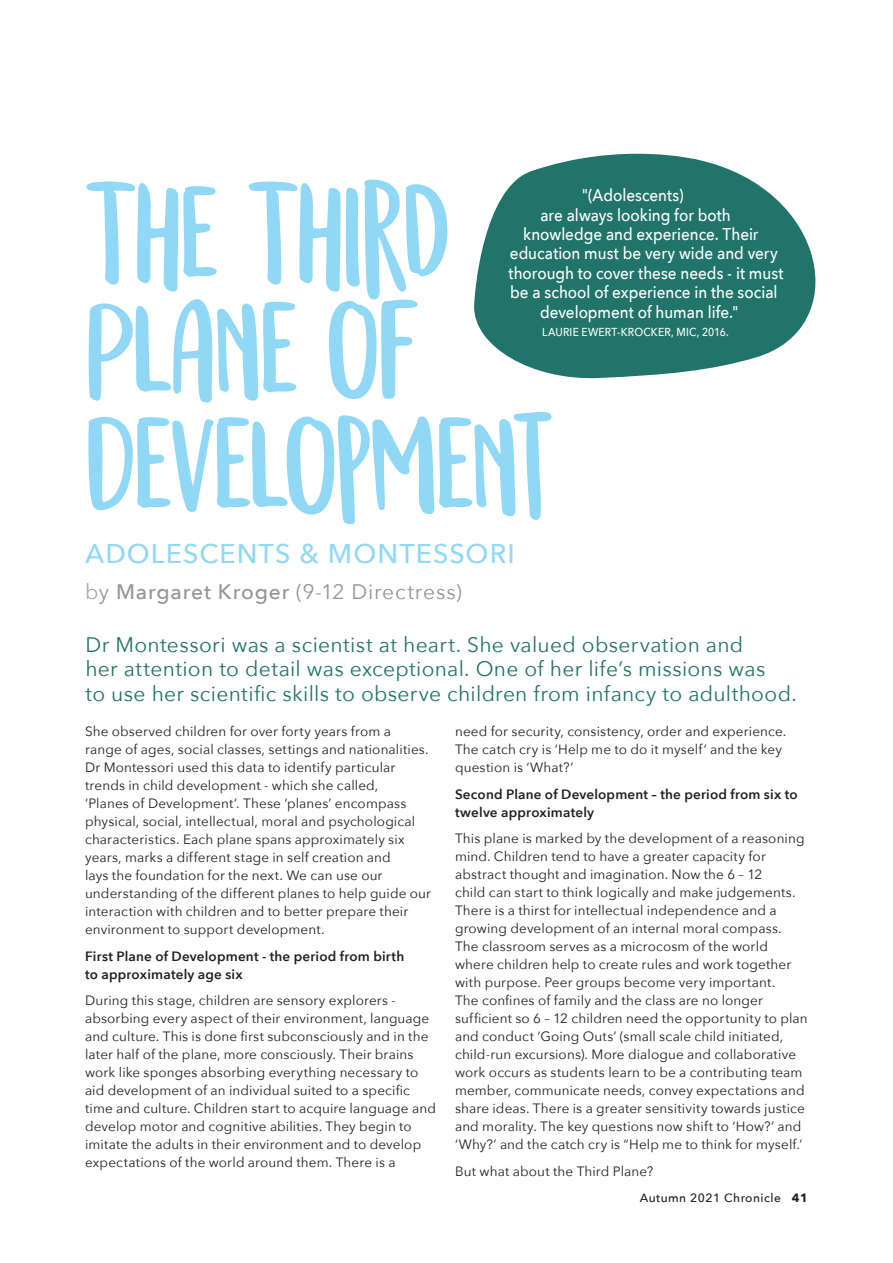
<style>
.page{position:relative;width:893px;height:1263px;background:#fff}
.page>*{position:absolute;margin:0;border:0;box-sizing:border-box;transform-origin:0 0}
.t1{font:114px/115.5px "Semringah";letter-spacing:-.015em;color:#91d8f7;scale:.9 1}
.t2{font:500 27px "Avenir Next";letter-spacing:.04em;color:#91d8f7}
.t3{font:21px/24px "Avenir Next";letter-spacing:.015em;color:#217469}
.t4{font:21px "Avenir Next";letter-spacing:.035em;color:#939598}
.t5{font:500 16.95px "Avenir Next";color:#fff;scale:.9 1}
.t6{font:13.5px/18px "Avenir Next";letter-spacing:.01em;color:#231f20}
.t7{font:600 13.5px/18px "Avenir Next";letter-spacing:.015em;color:#231f20}
.t8{font:500 12px "Avenir Next";letter-spacing:.04em;color:#231f20}
.t9{font:500 11.55px "Avenir Next";letter-spacing:.02em;color:#fff;scale:.9 1}
.s1{color:#a8a9ad}
.s2{font-weight:500}
.s3{font-weight:700}
</style>
<div class="page">
<svg style="left:474px;top:153px;width:342px;height:226px;fill:#217469"></svg>
<p class="t1" style="left:85px;top:181px;width:521px">THE THIRD<br>PLANE OF<br>DEVELOPMENT</p>
<p class="t5" style="left:582px;top:181px;width:115px">"(Adolescents)</p>
<p class="t5" style="left:540px;top:200px;width:213px">are always looking for both</p>
<p class="t5" style="left:523px;top:220px;width:263px">knowledge and experience. Their</p>
<p class="t5" style="left:510px;top:239px;width:299px">education must be very wide and very</p>
<p class="t5" style="left:509px;top:259px;width:307px">thorough to cover these needs - it must</p>
<p class="t5" style="left:510px;top:278px;width:299px">be a school of experience in the social</p>
<p class="t5" style="left:540px;top:297px;width:222px">development of human life."</p>
<p class="t9" style="left:542px;top:322px;width:209px">LAURIE EWERT-KROCKER, MIC, 2016.</p>
<p class="t2" style="left:85px;top:530px;width:431px">ADOLESCENTS &amp; MONTESSORI</p>
<p class="t4" style="left:85px;top:573px;width:378px"><span class="s1">b</span>y <span class="s2">Margaret Kroger</span> (9-12 Directress)</p>
<p class="t3" style="left:85px;top:632px;width:713px">Dr Montessori was a scientist at heart. She valued observation and<br>her attention to detail was exceptional. One of her life’s missions was<br>to use her scientific skills to observe children from infancy to adulthood.</p>
<p class="t6" style="left:85px;top:722px;width:347px">She observed children for over forty years from a range of ages, social classes, settings and nationalities.<br>Dr Montessori used this data to identify particular trends in child development - which she called,<br>‘Planes of Development’. These ‘planes’ encompass physical, social, intellectual, moral and psychological characteristics. Each plane spans approximately six years, marks a different stage in self creation and<br>lays the foundation for the next. We can use our understanding of the different planes to help guide our interaction with children and to better prepare their environment to support development.</p>
<p class="t7" style="left:85px;top:947px;width:321px">First Plane of Development - the period from birth to approximately age six</p>
<p class="t6" style="left:85px;top:991px;width:352px">During this stage, children are sensory explorers - absorbing every aspect of their environment, language and culture. This is done first subconsciously and in the later half of the plane, more consciously. Their brains work like sponges absorbing everything necessary to aid development of an individual suited to a specific time and culture. Children start to acquire language and develop motor and cognitive abilities. They begin to imitate the adults in their environment and to develop expectations of the world around them. There is a</p>
<p class="t6" style="left:455px;top:722px;width:333px">need for security, consistency, order and experience.<br>The catch cry is ‘Help me to do it myself’ and the key question is ‘What?’</p>
<p class="t7" style="left:455px;top:785px;width:344px">Second Plane of Development – the period from six to twelve approximately</p>
<p class="t6" style="left:455px;top:829px;width:354px">This plane is marked by the development of a reasoning mind. Children tend to have a greater capacity for abstract thought and imagination. Now the 6 – 12<br>child can start to think logically and make judgements.<br>There is a thirst for intellectual independence and a growing development of an internal moral compass.<br>The classroom serves as a microcosm of the world where children help to create rules and work together with purpose. Peer groups become very important.<br>The confines of family and the class are no longer sufficient so 6 – 12 children need the opportunity to plan and conduct ‘Going Outs’ (small scale child initiated, child-run excursions). More dialogue and collaborative work occurs as students learn to be a contributing team member, communicate needs, convey expectations and share ideas. There is a greater sensitivity towards justice and morality. The key questions now shift to ‘How?’ and ‘Why?’ and the catch cry is “Help me to think for myself.’</p>
<p class="t6" style="left:455px;top:1161px;width:200px">But what about the Third Plane?</p>
<p class="t8" style="left:640px;top:1187px;width:170px">Autumn 2021 Chronicle <span class="s3">41</span></p>
</div>
